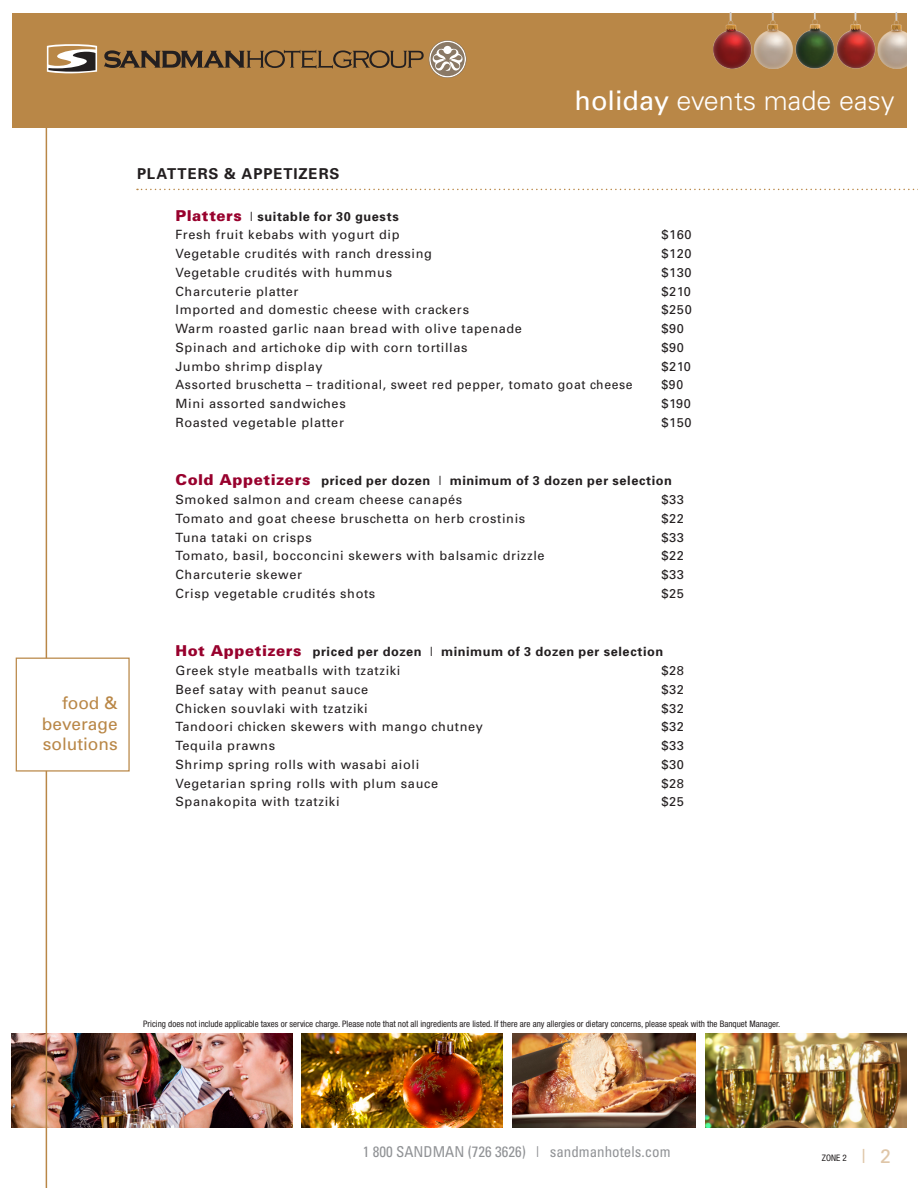
<style>
.page{position:relative;width:918px;height:1188px;background:#fff}
.page>*{position:absolute;margin:0;border:0;box-sizing:border-box;transform-origin:0 0}
.quote{font:300 27px "Univers";color:#fff}
.quote-2{font:19.5px "Univers";color:#dfc6a8}
.quote-3{font:17.25px/20.7px "Univers";color:#b98747;text-align:justify}
.quote-4{font:condensed 15px "Univers";color:#919396}
.menu_discrip_part2{font:700 15px "Univers";letter-spacing:.06em;color:#231f20}
.menu_disc_2014{font:12.75px/18.8px "Univers";letter-spacing:.05em;color:#231f20}
.menu_disc_2014-2{font:700 12.75px/18.8px "Univers";letter-spacing:.045em;color:#231f20}
.menu_disc_2014-3{font:12.75px "Univers";letter-spacing:.05em;color:#231f20;scale:.96 1}
.body{font:condensed 9px "Helvetica Neue";color:#231f20}
.s1{font-weight:400}
.s2{font-weight:900;font-size:15px;color:#98012d}
.s3{font-weight:700}
</style>
<div class="page">
<img style="left:705px;top:1033px;width:201px;height:95px">
<img style="left:301px;top:1033px;width:202px;height:95px">
<img style="left:12px;top:1033px;width:280px;height:95px">
<img style="left:512px;top:1033px;width:184px;height:95px">
<hr style="left:46px;top:113px;width:1px;height:1075px;background:#b98747">
<div style="left:16px;top:658px;width:114px;height:114px;background:#fff;border:1px solid #b98747"></div>
<div style="left:12px;top:13px;width:895px;height:114px;background:#b98747"></div>
<svg style="left:104px;top:40px;width:363px;height:38px"></svg>
<svg style="left:47px;top:44px;width:50px;height:29px"></svg>
<img style="left:714px;top:13px;width:193px;height:56px">
<svg style="left:137px;top:189px;width:781px;height:1px"></svg>
<p class="quote" style="left:575px;top:85px;width:321px"><span class="s1">holiday</span> events made easy</p>
<p class="quote-3" style="left:42px;top:692px;width:77px;text-indent:20px">food &amp; beverage solutions</p>
<p class="menu_discrip_part2" style="left:137px;top:164px;width:204px">PLATTERS &amp; APPETIZERS</p>
<p class="menu_disc_2014" style="left:176px;top:207px;width:226px"><span class="s2">Platters</span> | <span class="s3">suitable for 30 guests<br></span>Fresh fruit kebabs with yogurt dip</p>
<p class="menu_disc_2014" style="left:662px;top:225px;width:32px">$160</p>
<p class="menu_disc_2014" style="left:176px;top:244px;width:258px">Vegetable crudités with ranch dressing</p>
<p class="menu_disc_2014" style="left:662px;top:244px;width:32px">$120</p>
<p class="menu_disc_2014" style="left:176px;top:263px;width:218px">Vegetable crudités with hummus</p>
<p class="menu_disc_2014" style="left:662px;top:263px;width:32px">$130</p>
<p class="menu_disc_2014" style="left:176px;top:282px;width:125px">Charcuterie platter</p>
<p class="menu_disc_2014" style="left:662px;top:282px;width:31px">$210</p>
<p class="menu_disc_2014" style="left:176px;top:300px;width:295px">Imported and domestic cheese with crackers</p>
<p class="menu_disc_2014" style="left:662px;top:300px;width:32px">$250</p>
<p class="menu_disc_2014" style="left:176px;top:319px;width:348px">Warm roasted garlic naan bread with olive tapenade</p>
<p class="menu_disc_2014" style="left:662px;top:319px;width:24px">$90</p>
<p class="menu_disc_2014" style="left:176px;top:338px;width:294px">Spinach and artichoke dip with corn tortillas</p>
<p class="menu_disc_2014" style="left:662px;top:338px;width:24px">$90</p>
<p class="menu_disc_2014" style="left:176px;top:357px;width:149px">Jumbo shrimp display</p>
<p class="menu_disc_2014" style="left:662px;top:357px;width:31px">$210</p>
<p class="menu_disc_2014-3" style="left:176px;top:377px;width:478px">Assorted bruschetta – traditional, sweet red pepper, tomato goat cheese</p>
<p class="menu_disc_2014-3" style="left:662px;top:377px;width:24px">$90</p>
<p class="menu_disc_2014" style="left:176px;top:394px;width:172px">Mini assorted sandwiches</p>
<p class="menu_disc_2014" style="left:662px;top:394px;width:31px">$190</p>
<p class="menu_disc_2014" style="left:176px;top:413px;width:170px">Roasted vegetable platter</p>
<p class="menu_disc_2014" style="left:662px;top:413px;width:32px">$150</p>
<p class="menu_disc_2014-2" style="left:176px;top:471px;width:498px"><span class="s2">Cold Appetizers</span> priced per dozen <span class="s1">|</span> minimum of 3 dozen per selection<br><span class="s1">Smoked salmon and cream cheese canapés</span></p>
<p class="menu_disc_2014" style="left:662px;top:490px;width:24px">$33</p>
<p class="menu_disc_2014" style="left:176px;top:509px;width:351px">Tomato and goat cheese bruschetta on herb crostinis</p>
<p class="menu_disc_2014" style="left:662px;top:509px;width:24px">$22</p>
<p class="menu_disc_2014" style="left:176px;top:528px;width:138px">Tuna tataki on crisps</p>
<p class="menu_disc_2014" style="left:662px;top:528px;width:24px">$33</p>
<p class="menu_disc_2014" style="left:176px;top:546px;width:371px">Tomato, basil, bocconcini skewers with balsamic drizzle</p>
<p class="menu_disc_2014" style="left:662px;top:546px;width:24px">$22</p>
<p class="menu_disc_2014" style="left:176px;top:565px;width:128px">Charcuterie skewer</p>
<p class="menu_disc_2014" style="left:662px;top:565px;width:24px">$33</p>
<p class="menu_disc_2014" style="left:176px;top:584px;width:201px">Crisp vegetable crudités shots</p>
<p class="menu_disc_2014" style="left:662px;top:584px;width:24px">$25</p>
<p class="menu_disc_2014-2" style="left:176px;top:642px;width:489px"><span class="s2">Hot Appetizers</span> priced per dozen <span class="s1">|</span> minimum of 3 dozen per selection<br><span class="s1">Greek style meatballs with tzatziki</span></p>
<p class="menu_disc_2014" style="left:662px;top:661px;width:24px">$28</p>
<p class="menu_disc_2014" style="left:176px;top:680px;width:194px">Beef satay with peanut sauce</p>
<p class="menu_disc_2014" style="left:662px;top:680px;width:24px">$32</p>
<p class="menu_disc_2014" style="left:176px;top:699px;width:194px">Chicken souvlaki with tzatziki</p>
<p class="menu_disc_2014" style="left:662px;top:699px;width:24px">$32</p>
<p class="menu_disc_2014" style="left:176px;top:717px;width:309px">Tandoori chicken skewers with mango chutney</p>
<p class="menu_disc_2014" style="left:662px;top:717px;width:24px">$32</p>
<p class="menu_disc_2014" style="left:176px;top:736px;width:101px">Tequila prawns</p>
<p class="menu_disc_2014" style="left:662px;top:736px;width:24px">$33</p>
<p class="menu_disc_2014" style="left:176px;top:755px;width:245px">Shrimp spring rolls with wasabi aioli</p>
<p class="menu_disc_2014" style="left:662px;top:755px;width:24px">$30</p>
<p class="menu_disc_2014" style="left:176px;top:774px;width:264px">Vegetarian spring rolls with plum sauce</p>
<p class="menu_disc_2014" style="left:662px;top:774px;width:24px">$28</p>
<p class="menu_disc_2014" style="left:176px;top:792px;width:166px">Spanakopita with tzatziki</p>
<p class="menu_disc_2014" style="left:662px;top:792px;width:24px">$25</p>
<p class="body" style="left:143px;top:1018px;width:639px">Pricing does not include applicable taxes or service charge. Please note that not all ingredients are listed. If there are any allergies or dietary concerns, please speak with the Banquet Manager.</p>
<p class="quote-4" style="left:363px;top:1142px;width:309px">1 800 SANDMAN (726 3626) | sandmanhotels.com</p>
<p class="body" style="left:822px;top:1152px;width:26px">ZONE 2</p>
<p class="quote-2" style="left:861px;top:1144px;width:31px">| 2</p>
</div>
